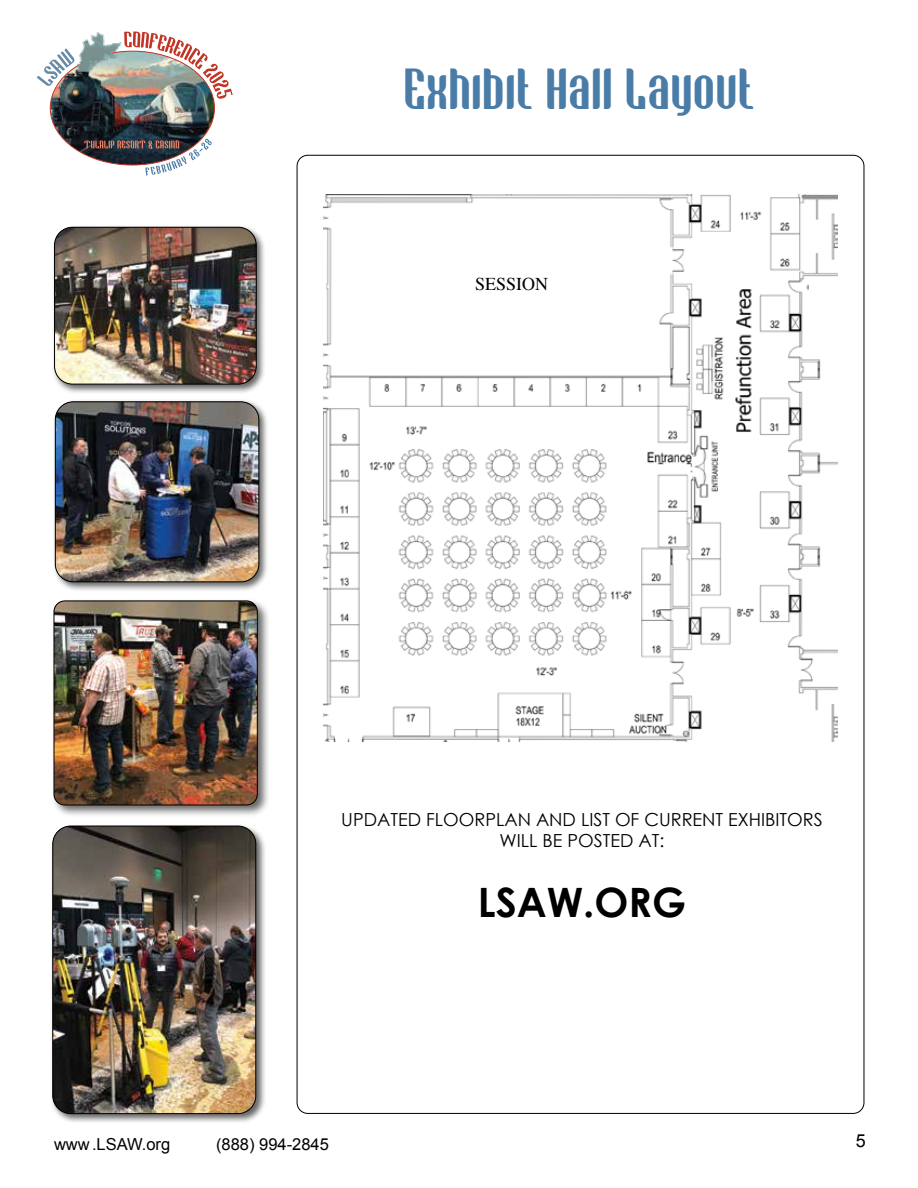
<style>
.page{position:relative;width:918px;height:1188px;background:#fff}
.page>*{position:absolute;margin:0;border:0;box-sizing:border-box;transform-origin:0 0}
.t1{font:48px "V Evastagurly Display";letter-spacing:.04em;color:#4a7ca8}
.t2{font:700 40.5px "Century Gothic";color:#000}
.t3{font:18px/21.6px "Century Gothic";color:#000;text-align:center}
.t4{font:18px "Times";color:#000}
.t5{font:18px "Arial";color:#000}
.t6{font:16.5px "Arial";color:#000}
</style>
<div class="page">
<div style="left:53px;top:399px;width:216px;height:193px;background:#000;opacity:.6"></div>
<img style="left:55px;top:402px;width:204px;height:180px">
<div style="left:55px;top:401px;width:204px;height:181px;border:1px solid #000;border-radius:18px"></div>
<div style="left:50px;top:824px;width:216px;height:300px;background:#000;opacity:.6"></div>
<img style="left:53px;top:826px;width:203px;height:288px">
<div style="left:52px;top:826px;width:204px;height:288px;border:1px solid #000;border-radius:18px"></div>
<div style="left:52px;top:225px;width:214px;height:169px;background:#000;opacity:.6"></div>
<img style="left:55px;top:227px;width:201px;height:157px">
<div style="left:54px;top:227px;width:203px;height:157px;border:1px solid #000;border-radius:18px"></div>
<div style="left:51px;top:598px;width:219px;height:220px;background:#000;opacity:.6"></div>
<img style="left:54px;top:601px;width:203px;height:204px">
<div style="left:54px;top:601px;width:204px;height:204px;border:1px solid #000;border-radius:11px"></div>
<img style="left:50px;top:53px;width:164px;height:102px">
<svg style="left:84px;top:139px;width:128px;height:37px"></svg>
<img style="left:77px;top:32px;width:45px;height:39px">
<svg style="left:37px;top:48px;width:37px;height:38px"></svg>
<img style="left:124px;top:32px;width:109px;height:67px">
<img style="left:324px;top:194px;width:513px;height:548px">
<h1 class="t1" style="left:405px;top:69px;width:352px">Exhibit Hall Layout</h1>
<p class="t4" style="left:475px;top:267px;width:75px">SESSION</p>
<p class="t3" style="left:341px;top:808px;width:483px">UPDATED FLOORPLAN AND LIST OF CURRENT EXHIBITORS<br>WILL BE POSTED AT:</p>
<h2 class="t2" style="left:478px;top:872px;width:210px">LSAW.ORG</h2>
<p class="t6" style="left:54px;top:1133px;width:118px">www .LSAW.org</p>
<p class="t6" style="left:216px;top:1133px;width:114px">(888) 994-2845</p>
<p class="t5" style="left:856px;top:1129px;width:12px">5</p>
</div>
